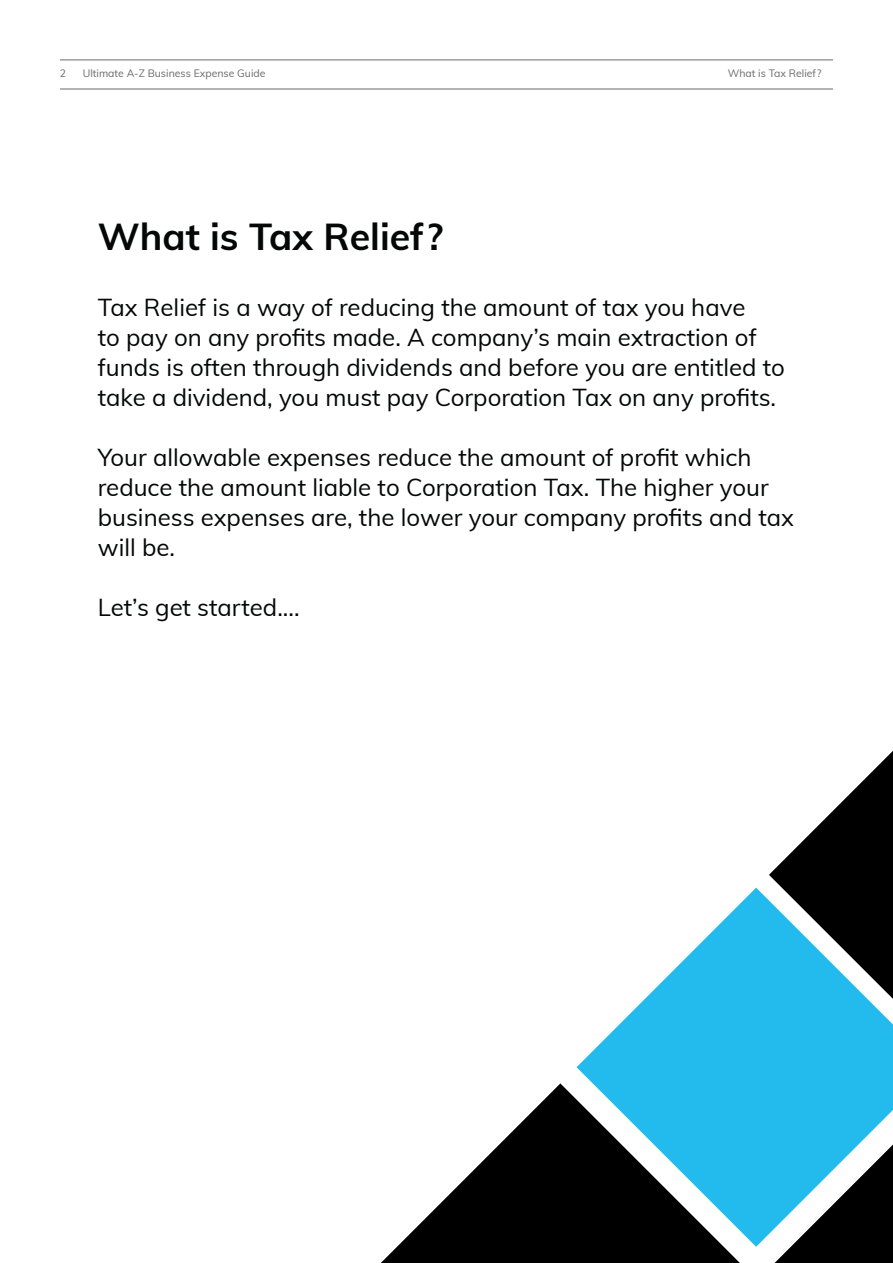
<style>
.page{position:relative;width:893px;height:1263px;background:#fff}
.page>*{position:absolute;margin:0;border:0;box-sizing:border-box;transform-origin:0 0}
.t1{font:700 37.5px "Muli";color:#040706}
.t2{font:24px/30px "Muli";color:#040706}
.t3{font:10.5px "Muli";color:#6b6969}
</style>
<div class="page">
<hr style="left:60px;top:60px;width:773px;height:1px;background:#6c6a6a">
<hr style="left:60px;top:89px;width:773px;height:1px;background:#6c6a6a">
<svg style="left:381px;top:1083px;width:359px;height:180px;fill:#000"></svg>
<svg style="left:577px;top:888px;width:316px;height:359px;fill:#23baed"></svg>
<svg style="left:775px;top:1144px;width:118px;height:119px"></svg>
<svg style="left:769px;top:751px;width:124px;height:248px"></svg>
<p class="t3" style="left:60px;top:65px;width:8px">2</p>
<p class="t3" style="left:83px;top:65px;width:184px">Ultimate A-Z Business Expense Guide</p>
<p class="t3" style="left:728px;top:65px;width:95px">What is Tax Relief?</p>
<h1 class="t1" style="left:98px;top:209px;width:347px">What is Tax Relief?</h1>
<p class="t2" style="left:98px;top:291px;width:689px">Tax Relief is a way of reducing the amount of tax you have<br>to pay on any profits made. A company’s main extraction of funds is often through dividends and before you are entitled to take a dividend, you must pay Corporation Tax on any profits.</p>
<p class="t2" style="left:98px;top:441px;width:698px">Your allowable expenses reduce the amount of profit which reduce the amount liable to Corporation Tax. The higher your business expenses are, the lower your company profits and tax will be.</p>
<p class="t2" style="left:98px;top:591px;width:203px">Let’s get started....</p>
</div>
